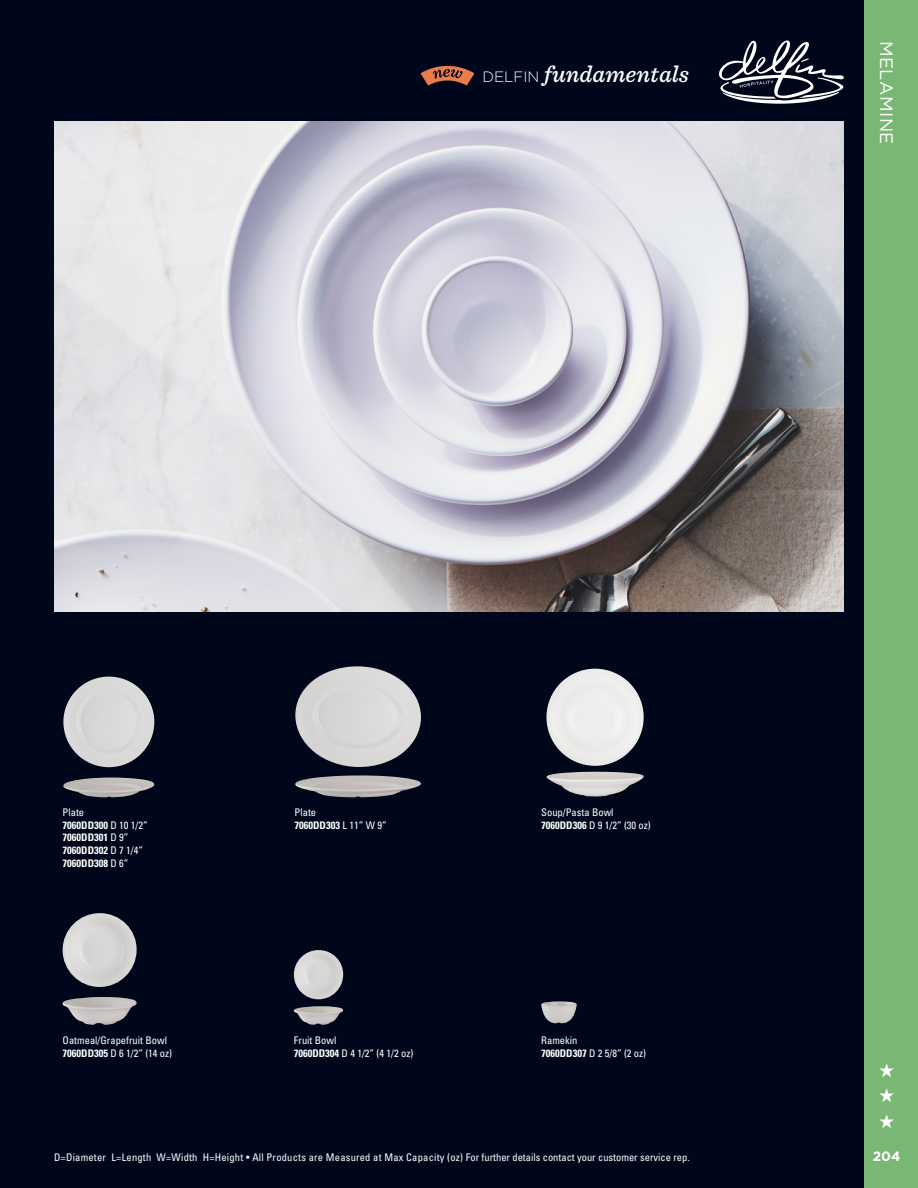
<style>
.page{position:relative;width:918px;height:1188px;background:#00071b}
.page>*{position:absolute;margin:0;border:0;box-sizing:border-box;transform-origin:0 0}
.t1{font:italic 500 24px "Sentinel";color:#fff}
.t2{font:19.5px/25.5px "Zapf Dingbats ITC";color:#fff;text-align:justify}
.t3{font:18px "Gotham";letter-spacing:.03em;color:#fff}
.t4{font:700 13.5px "Gotham";color:#fff}
.t5{font:condensed 10.5px/12.8px "Univers LT Std";color:#fff}
.t6{font:condensed 10.5px "Univers LT Std";letter-spacing:.02em;color:#fff}
.t7{font:700 condensed 10.5px/12.8px "Univers LT Std";color:#fff}
.s1{font-family:"Gotham";font-weight:300;font-style:normal;font-size:15px}
.s2{font-weight:400}
.s3{font-weight:700}
</style>
<div class="page">
<svg style="left:420px;top:66px;width:54px;height:20px"></svg>
<div style="left:864px;top:0;width:54px;height:1188px;background:#7ab774"></div>
<svg style="left:719px;top:40px;width:125px;height:64px"></svg>
<div style="left:63px;top:677px;width:91px;height:90px;background:#d9d8d7;border-radius:45px"></div>
<img style="left:295px;top:666px;width:126px;height:101px">
<img style="left:294px;top:1006px;width:50px;height:19px">
<img style="left:541px;top:1001px;width:36px;height:22px">
<img style="left:63px;top:997px;width:74px;height:28px">
<div style="left:546px;top:669px;width:98px;height:97px;background:#ededeb;border-radius:49px"></div>
<img style="left:546px;top:772px;width:98px;height:24px">
<img style="left:63px;top:778px;width:91px;height:19px">
<img style="left:295px;top:775px;width:126px;height:22px">
<img style="left:63px;top:913px;width:74px;height:74px;border-radius:37px">
<img style="left:294px;top:950px;width:49px;height:49px;border-radius:25px">
<img style="left:54px;top:122px;width:790px;height:490px">
<h1 class="t1" style="left:483px;top:55px;width:208px"><span class="s1">DELFIN</span> fundamentals</h1>
<h3 class="t3" style="left:896px;top:40px;width:105px;rotate:90deg">MELAMINE</h3>
<p class="t7" style="left:63px;top:806px;width:87px"><span class="s2">Plate<br></span>7060DD300 <span class="s2">D 10 1/2”<br></span>7060DD301 <span class="s2">D 9”<br></span>7060DD302 <span class="s2">D 7 1/4”<br></span>7060DD308 <span class="s2">D 6”</span></p>
<p class="t5" style="left:295px;top:806px;width:94px">Plate<br><span class="s3">7060DD303</span> L 11” W 9”</p>
<p class="t5" style="left:541px;top:806px;width:111px">Soup/Pasta Bowl<br><span class="s3">7060DD306</span> D 9 1/2” (30 oz)</p>
<p class="t5" style="left:63px;top:1034px;width:111px">Oatmeal/Grapefruit Bowl<br><span class="s3">7060DD305</span> D 6 1/2” (14 oz)</p>
<p class="t5" style="left:294px;top:1034px;width:121px">Fruit Bowl<br><span class="s3">7060DD304</span> D 4 1/2” (4 1/2 oz)</p>
<p class="t5" style="left:541px;top:1034px;width:106px">Ramekin<br><span class="s3">7060DD307</span> D 2 5/8” (2 oz)</p>
<p class="t6" style="left:54px;top:1150px;width:637px">D=Diameter L=Length W=Width H=Height • All Products are Measured at Max Capacity (oz) For further details contact your customer service rep.</p>
<h2 class="t2" style="left:879px;top:1058px;width:17px">★ ★ ★</h2>
<p class="t4" style="left:873px;top:1148px;width:29px">204</p>
</div>
